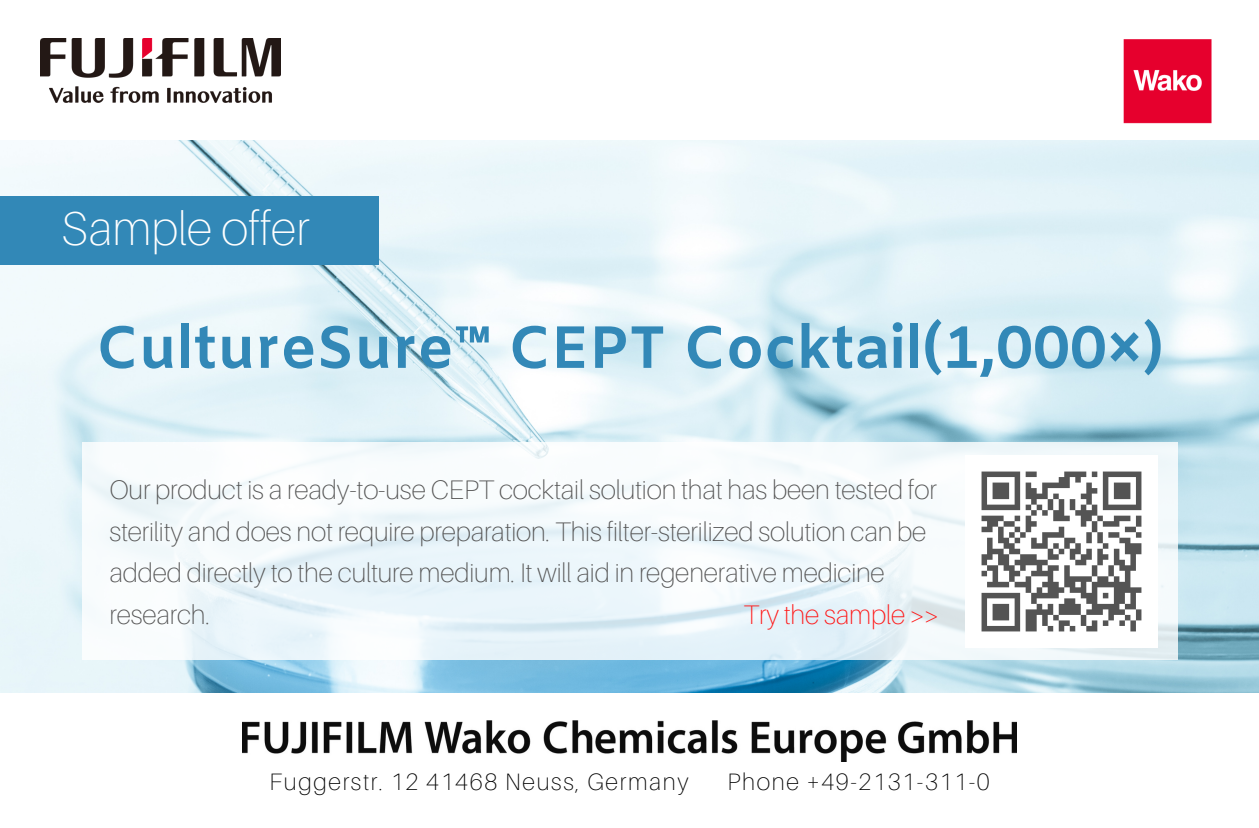
<style>
.page{position:relative;width:1259px;height:828px;background:#fff}
.page>*{position:absolute;margin:0;border:0;box-sizing:border-box;transform-origin:0 0}
.t1{font:700 59.6px "Amiko";color:#3288b7}
.t2{font:100 47.4px "Aileron";color:#fff}
.t3{font:100 26.8px/41.8px "Aileron";letter-spacing:-.005em;color:#545454}
.t4{font:100 26.8px "Aileron";letter-spacing:-.005em;color:#ff1616}
.t5{font:100 23.8px "Aileron";letter-spacing:.07em;color:#000}
</style>
<div class="page">
<img style="left:0;top:141px;width:1258px;height:552px">
<svg style="left:82px;top:442px;width:1095px;height:218px;fill:#f3f9fc"></svg>
<img style="left:1123px;top:39px;width:89px;height:85px">
<img style="left:40px;top:38px;width:240px;height:65px">
<div style="left:0;top:196px;width:379px;height:68px;background:#3288b7"></div>
<img style="left:965px;top:456px;width:192px;height:192px">
<img style="left:242px;top:721px;width:774px;height:40px">
<p class="t2" style="left:62px;top:200px;width:249px">Sample offer</p>
<p class="t1" style="left:96px;top:313px;width:1069px">CultureSure™ CEPT Cocktail(1,000×)</p>
<p class="t3" style="left:109px;top:468px;width:828px">Our product is a ready-to-use CEPT cocktail solution that has been tested for sterility and does not require preparation. This filter-sterilized solution can be added directly to the culture medium. It will aid in regenerative medicine research.</p>
<p class="t4" style="left:743px;top:598px;width:197px">Try the sample &gt;&gt;</p>
<p class="t5" style="left:269px;top:767px;width:420px">Fuggerstr. 12 41468 Neuss, Germany</p>
<p class="t5" style="left:727px;top:767px;width:264px">Phone +49-2131-311-0</p>
</div>
